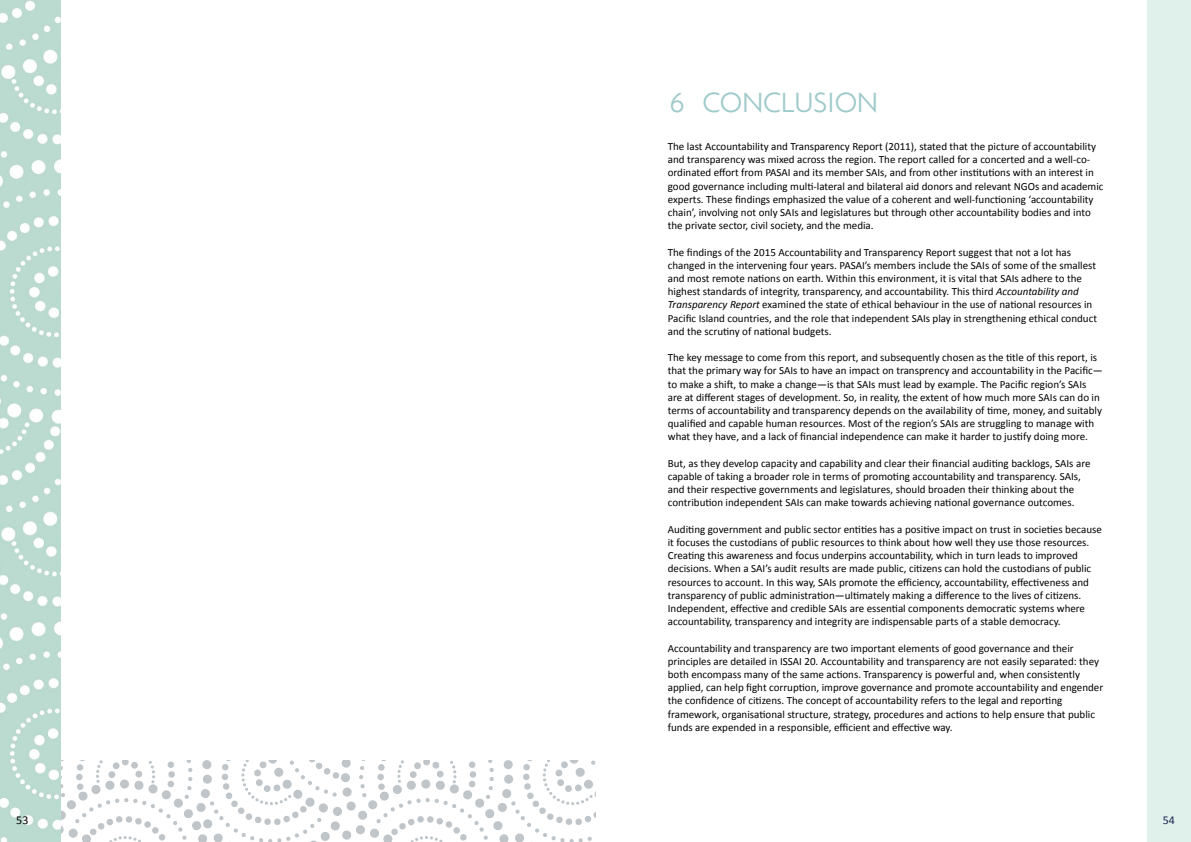
<style>
.page{position:relative;width:1191px;height:842px;background:#fff}
.page>*{position:absolute;margin:0;border:0;box-sizing:border-box;transform-origin:0 0}
.t1{font:300 30px "Agenda";color:#9fcaca}
.t2{font:12px "Calibri";color:#000}
.t3{font:12px "Calibri";color:#1a2452}
.t4{font:11px/13.2px "Calibri";color:#000}
.s1{font-style:italic}
</style>
<div class="page">
<svg style="left:61px;top:761px;width:534px;height:81px"></svg>
<img style="left:0;top:0;width:61px;height:842px">
<div style="left:1147px;top:0;width:44px;height:842px;background:#e0f1eb"></div>
<h1 class="t1" style="left:670px;top:85px;width:209px">6 CONCLUSION</h1>
<p class="t4" style="left:668px;top:139px;width:437px">The last Accountability and Transparency Report (2011), stated that the picture of accountability and transparency was mixed across the region. The report called for a concerted and a well-co&shy;ordinated effort from PASAI and its member SAIs, and from other institutions with an interest in good governance including multi-lateral and bilateral aid donors and relevant NGOs and academic experts. These findings emphasized the value of a coherent and well-functioning ‘accountability chain’, involving not only SAIs and legislatures but through other accountability bodies and into the private sector, civil society, and the media.</p>
<p class="t4" style="left:668px;top:245px;width:431px">The findings of the 2015 Accountability and Transparency Report suggest that not a lot has changed in the intervening four years. PASAI’s members include the SAIs of some of the smallest and most remote nations on earth. Within this environment, it is vital that SAIs adhere to the highest standards of integrity, transparency, and accountability. This third <span class="s1">Accountability and Transparency Report</span> examined the state of ethical behaviour in the use of national resources in Pacific Island countries, and the role that independent SAIs play in strengthening ethical conduct and the scrutiny of national budgets.</p>
<p class="t4" style="left:668px;top:350px;width:436px">The key message to come from this report, and subsequently chosen as the title of this report, is that the primary way for SAIs to have an impact on transprency and accountability in the Pacific— to make a shift, to make a change—is that SAIs must lead by example. The Pacific region’s SAIs are at different stages of development. So, in reality, the extent of how much more SAIs can do in terms of accountability and transparency depends on the availability of time, money, and suitably qualified and capable human resources. Most of the region’s SAIs are struggling to manage with what they have, and a lack of financial independence can make it harder to justify doing more.</p>
<p class="t4" style="left:668px;top:456px;width:424px">But, as they develop capacity and capability and clear their financial auditing backlogs, SAIs are capable of taking a broader role in terms of promoting accountability and transparency. SAIs, and their respective governments and legislatures, should broaden their thinking about the contribution independent SAIs can make towards achieving national governance outcomes.</p>
<p class="t4" style="left:668px;top:522px;width:435px">Auditing government and public sector entities has a positive impact on trust in societies because it focuses the custodians of public resources to think about how well they use those resources.<br>Creating this awareness and focus underpins accountability, which in turn leads to improved decisions. When a SAI’s audit results are made public, citizens can hold the custodians of public resources to account. In this way, SAIs promote the efficiency, accountability, effectiveness and transparency of public administration—ultimately making a difference to the lives of citizens.<br>Independent, effective and credible SAIs are essential components democratic systems where accountability, transparency and integrity are indispensable parts of a stable democracy.</p>
<p class="t4" style="left:668px;top:641px;width:437px">Accountability and transparency are two important elements of good governance and their principles are detailed in ISSAI 20. Accountability and transparency are not easily separated: they both encompass many of the same actions. Transparency is powerful and, when consistently applied, can help fight corruption, improve governance and promote accountability and engender the confidence of citizens. The concept of accountability refers to the legal and reporting framework, organisational structure, strategy, procedures and actions to help ensure that public funds are expended in a responsible, efficient and effective way.</p>
<p class="t2" style="left:16px;top:812px;width:14px">53</p>
<p class="t3" style="left:1162px;top:812px;width:14px">54</p>
</div>
